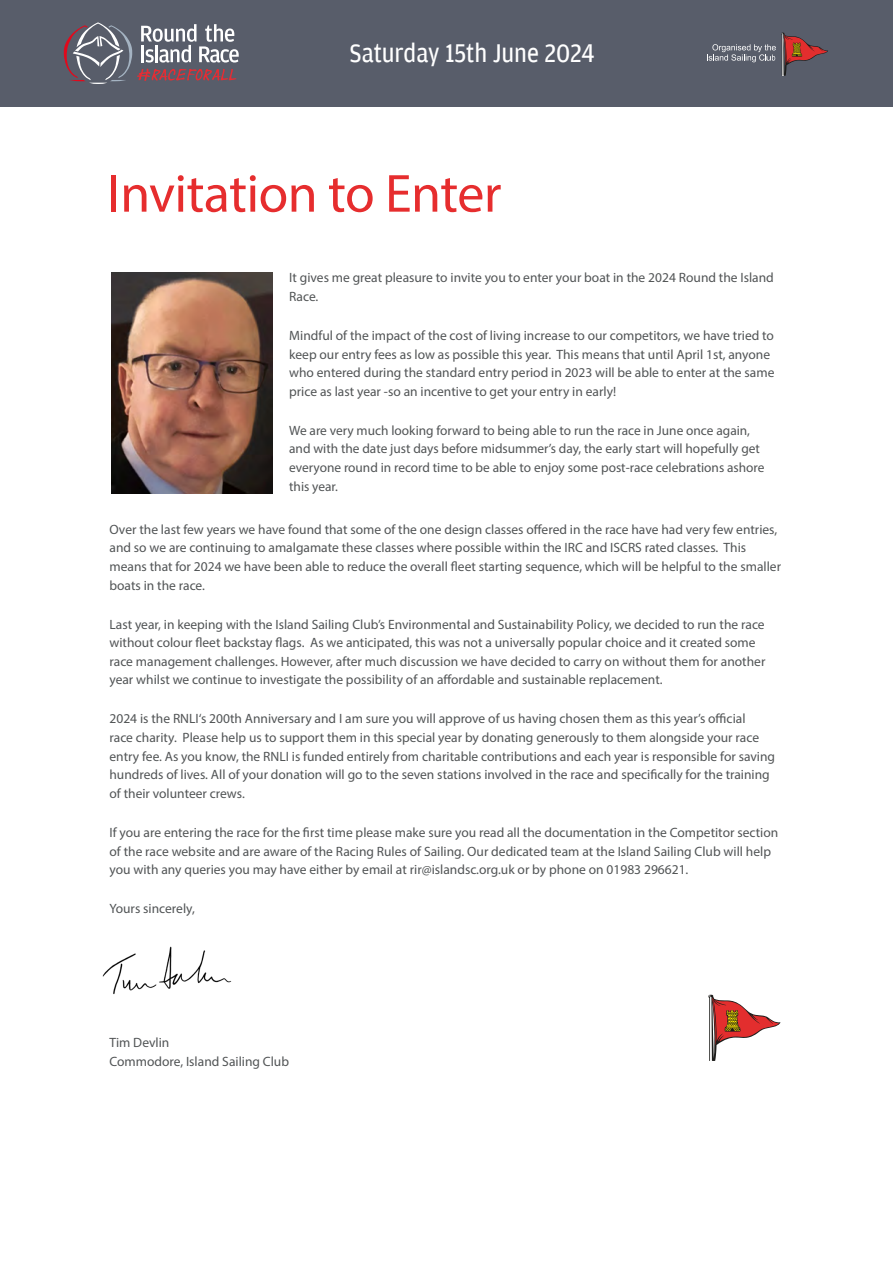
<style>
.page{position:relative;width:893px;height:1263px;background:#fff}
.page>*{position:absolute;margin:0;border:0;box-sizing:border-box;transform-origin:0 0}
.para_-_unnumbered{font:54px "Myriad Pro";letter-spacing:-.01em;color:#e62d2e}
.t1{font:27px "Amplitude";letter-spacing:-.005em;color:#fff;scale:.92 1}
.Letter{font:13.5px/18.6px "Myriad Pro";color:#515455}
</style>
<div class="page">
<svg style="left:708px;top:995px;width:72px;height:66px"></svg>
<img style="left:102px;top:946px;width:130px;height:49px">
<img style="left:111px;top:272px;width:161px;height:221px">
<div style="left:0;top:0;width:893px;height:106px;background:#585d6a"></div>
<svg style="left:707px;top:33px;width:121px;height:43px"></svg>
<svg style="left:64px;top:22px;width:175px;height:62px"></svg>
<p class="t1" style="left:350px;top:38px;width:268px">Saturday 15th June 2024</p>
<p class="para_-_unnumbered" style="left:107px;top:160px;width:396px">Invitation to Enter</p>
<p class="Letter" style="left:289px;top:268px;width:486px">It gives me great pleasure to invite you to enter your boat in the 2024 Round the Island<br>Race.</p>
<p class="Letter" style="left:289px;top:326px;width:487px">Mindful of the impact of the cost of living increase to our competitors, we have tried to keep our entry fees as low as possible this year. This means that until April 1st, anyone who entered during the standard entry period in 2023 will be able to enter at the same price as last year -so an incentive to get your entry in early!</p>
<p class="Letter" style="left:289px;top:421px;width:477px">We are very much looking forward to being able to run the race in June once again, and with the date just days before midsummer’s day, the early start will hopefully get everyone round in record time to be able to enjoy some post-race celebrations ashore this year.</p>
<p class="Letter" style="left:109px;top:520px;width:673px">Over the last few years we have found that some of the one design classes offered in the race have had very few entries, and so we are continuing to amalgamate these classes where possible within the IRC and ISCRS rated classes. This means that for 2024 we have been able to reduce the overall fleet starting sequence, which will be helpful to the smaller boats in the race.</p>
<p class="Letter" style="left:109px;top:615px;width:657px">Last year, in keeping with the Island Sailing Club’s Environmental and Sustainability Policy, we decided to run the race without colour fleet backstay flags. As we anticipated, this was not a universally popular choice and it created some race management challenges. However, after much discussion we have decided to carry on without them for another year whilst we continue to investigate the possibility of an affordable and sustainable replacement.</p>
<p class="Letter" style="left:109px;top:709px;width:667px">2024 is the RNLI‘s 200th Anniversary and I am sure you will approve of us having chosen them as this year’s official<br>race charity. Please help us to support them in this special year by donating generously to them alongside your race entry fee. As you know, the RNLI is funded entirely from charitable contributions and each year is responsible for saving hundreds of lives. All of your donation will go to the seven stations involved in the race and specifically for the training of their volunteer crews.</p>
<p class="Letter" style="left:109px;top:823px;width:670px">If you are entering the race for the first time please make sure you read all the documentation in the Competitor section of the race website and are aware of the Racing Rules of Sailing. Our dedicated team at the Island Sailing Club will help you with any queries you may have either by email at rir@islandsc.org.uk or by phone on 01983 296621.</p>
<p class="Letter" style="left:109px;top:899px;width:87px">Yours sincerely,</p>
<p class="Letter" style="left:109px;top:1033px;width:181px">Tim Devlin<br>Commodore, Island Sailing Club</p>
</div>
